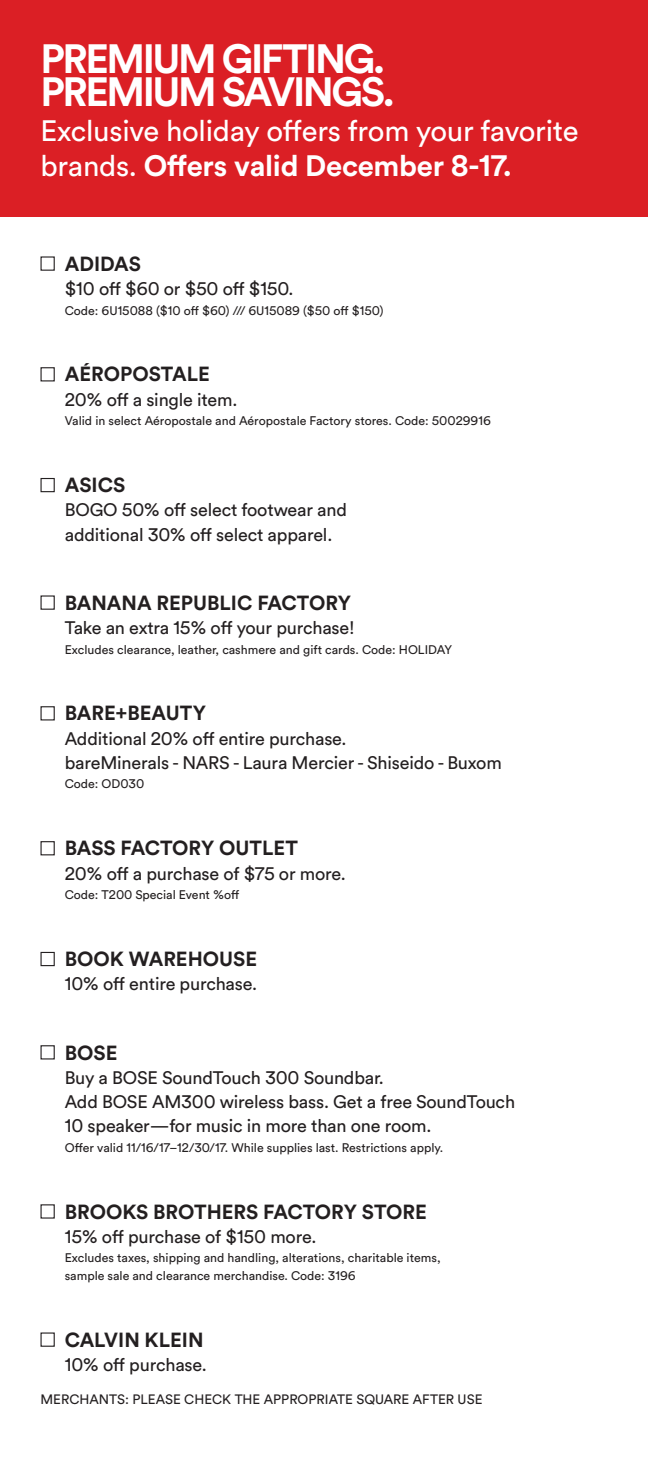
<style>
.page{position:relative;width:648px;height:1458px;background:#fff}
.page>*{position:absolute;margin:0;border:0;box-sizing:border-box;transform-origin:0 0}
.t1{font:700 40.5px/32.4px "Simon Circular";letter-spacing:-.06em;color:#fff}
.t2{font:29.25px/35.1px "Simon Circular";letter-spacing:-.01em;color:#fff}
.t3{font:700 20.25px "Simon Circular";color:#231f20}
.t4{font:18px/24.1px "Simon Circular";letter-spacing:-.01em;color:#231f20}
.t5{font:13.5px "Simon Circular";color:#231f20}
.t6{font:12.38px/17.3px "Simon Circular";color:#231f20}
.s1{font-weight:700}
</style>
<div class="page">
<div style="left:0;top:0;width:647px;height:216px;background:#db1f25"></div>
<div style="left:40px;top:256px;width:15px;height:15px;border:1px solid #231f20"></div>
<div style="left:40px;top:367px;width:15px;height:14px;border:1px solid #231f20"></div>
<div style="left:40px;top:478px;width:15px;height:14px;border:1px solid #231f20"></div>
<div style="left:40px;top:595px;width:15px;height:15px;border:1px solid #231f20"></div>
<div style="left:40px;top:706px;width:15px;height:14px;border:1px solid #231f20"></div>
<div style="left:40px;top:841px;width:15px;height:14px;border:1px solid #231f20"></div>
<div style="left:40px;top:952px;width:15px;height:14px;border:1px solid #231f20"></div>
<div style="left:40px;top:1045px;width:15px;height:15px;border:1px solid #231f20"></div>
<div style="left:40px;top:1204px;width:15px;height:15px;border:1px solid #231f20"></div>
<div style="left:40px;top:1332px;width:15px;height:15px;border:1px solid #231f20"></div>
<h1 class="t1" style="left:40px;top:41px;width:356px">PREMIUM GIFTING.<br>PREMIUM SAVINGS.</h1>
<h2 class="t2" style="left:40px;top:112px;width:540px">Exclusive holiday offers from your favorite brands. <span class="s1">Offers valid December 8-17.</span></h2>
<p class="t3" style="left:65px;top:250px;width:78px">ADIDAS</p>
<p class="t4" style="left:65px;top:276px;width:230px">$10 off $60 or $50 off $150.</p>
<p class="t6" style="left:65px;top:301px;width:320px">Code: 6U15088 ($10 off $60) /// 6U15089 ($50 off $150)</p>
<p class="t3" style="left:65px;top:360px;width:147px">AÉROPOSTALE</p>
<p class="t4" style="left:65px;top:387px;width:174px">20% off a single item.</p>
<p class="t6" style="left:65px;top:412px;width:428px">Valid in select Aéropostale and Aéropostale Factory stores. Code: 50029916</p>
<p class="t3" style="left:65px;top:471px;width:62px">ASICS</p>
<p class="t4" style="left:65px;top:497px;width:284px">BOGO 50% off select footwear and additional 30% off select apparel.</p>
<p class="t3" style="left:65px;top:589px;width:288px">BANANA REPUBLIC FACTORY</p>
<p class="t4" style="left:65px;top:615px;width:291px">Take an extra 15% off your purchase!</p>
<p class="t6" style="left:65px;top:640px;width:389px">Excludes clearance, leather, cashmere and gift cards. Code: HOLIDAY</p>
<p class="t3" style="left:65px;top:699px;width:143px">BARE+BEAUTY</p>
<p class="t4" style="left:65px;top:726px;width:438px">Additional 20% off entire purchase.<br>bareMinerals - NARS - Laura Mercier - Shiseido - Buxom</p>
<p class="t6" style="left:65px;top:775px;width:81px">Code: OD030</p>
<p class="t3" style="left:65px;top:834px;width:235px">BASS FACTORY OUTLET</p>
<p class="t4" style="left:65px;top:860px;width:283px">20% off a purchase of $75 or more.</p>
<p class="t6" style="left:65px;top:886px;width:176px">Code: T200 Special Event %off</p>
<p class="t3" style="left:65px;top:945px;width:194px">BOOK WAREHOUSE</p>
<p class="t4" style="left:65px;top:971px;width:194px">10% off entire purchase.</p>
<p class="t3" style="left:65px;top:1038px;width:54px">BOSE</p>
<p class="t4" style="left:65px;top:1065px;width:452px">Buy a BOSE SoundTouch 300 Soundbar.<br>Add BOSE AM300 wireless bass. Get a free SoundTouch<br>10 speaker—for music in more than one room.</p>
<p class="t6" style="left:65px;top:1138px;width:380px">Offer valid 11/16/17–12/30/17. While supplies last. Restrictions apply.</p>
<p class="t3" style="left:65px;top:1198px;width:364px">BROOKS BROTHERS FACTORY STORE</p>
<p class="t4" style="left:65px;top:1224px;width:253px">15% off purchase of $150 more.</p>
<p class="t6" style="left:65px;top:1249px;width:377px">Excludes taxes, shipping and handling, alterations, charitable items, sample sale and clearance merchandise. Code: 3196</p>
<p class="t3" style="left:65px;top:1326px;width:140px">CALVIN KLEIN</p>
<p class="t4" style="left:65px;top:1352px;width:143px">10% off purchase.</p>
<p class="t5" style="left:40px;top:1390px;width:444px">MERCHANTS: PLEASE CHECK THE APPROPRIATE SQUARE AFTER USE</p>
</div>
